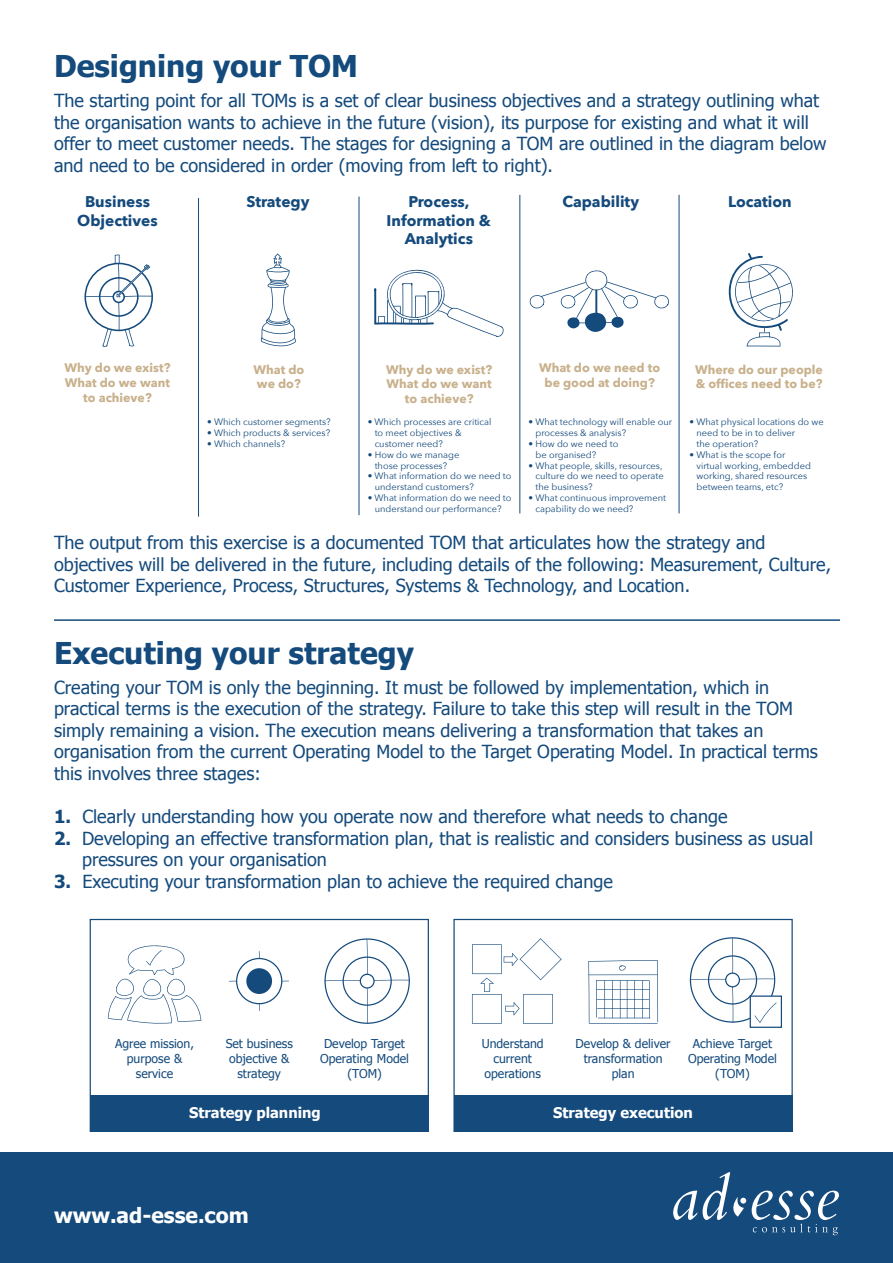
<style>
.page{position:relative;width:893px;height:1263px;background:#fff}
.page>*{position:absolute;margin:0;border:0;box-sizing:border-box;transform-origin:0 0}
.t1{font:700 30px "Tahoma";color:#144a7c}
.t2{font:700 21px "Tahoma";color:#fff}
.t3{font:18px/21.6px "Tahoma";color:#144a7c}
.t4{font:700 15.45px/18.6px "Avenir Next";color:#144a7c;text-align:center}
.t5{font:700 14.7px "Tahoma";color:#fff}
.t6{font:12.3px/14.7px "Tahoma";color:#144a7c;text-align:center}
.t7{font:700 12.3px/14.9px "Avenir Next";color:#c8b08b;text-align:center}
.t8{font:9.3px/10.8px "Avenir Next";color:#144a7c}
.s1{font-weight:700}
</style>
<div class="page">
<div style="left:0;top:1152px;width:893px;height:111px;background:#144a7c"></div>
<svg style="left:673px;top:1190px;width:24px;height:30px"></svg>
<svg style="left:703px;top:1172px;width:43px;height:48px"></svg>
<svg style="left:752px;top:1190px;width:87px;height:45px"></svg>
<hr style="left:54px;top:619px;width:786px;height:2px;background:#144a7c">
<div style="left:90px;top:919px;width:339px;height:213px;border:1px solid #144a7c"></div>
<div style="left:90px;top:1095px;width:338px;height:36px;background:#144a7c"></div>
<svg style="left:108px;top:945px;width:93px;height:79px"></svg>
<svg style="left:150px;top:950px;width:12px;height:15px"></svg>
<div style="left:246px;top:968px;width:26px;height:26px;background:#144a7c;border-radius:50%"></div>
<div style="left:236px;top:958px;width:46px;height:46px;border:1px solid #144a7c;border-radius:50%"></div>
<div style="left:343px;top:956px;width:49px;height:50px;border:1px solid #144a7c;border-radius:50%"></div>
<div style="left:360px;top:974px;width:15px;height:14px;border:1px solid #144a7c;border-radius:50%"></div>
<hr style="left:374px;top:980px;width:36px;height:1px;background:#144a7c">
<hr style="left:325px;top:980px;width:36px;height:1px;background:#144a7c">
<hr style="left:367px;top:939px;width:1px;height:36px;background:#144a7c">
<hr style="left:367px;top:988px;width:1px;height:36px;background:#144a7c">
<div style="left:453px;top:919px;width:340px;height:213px;border:1px solid #144a7c"></div>
<div style="left:454px;top:1095px;width:338px;height:36px;background:#144a7c"></div>
<div style="left:708px;top:955px;width:49px;height:49px;border:1px solid #144a7c;border-radius:50%"></div>
<div style="left:725px;top:972px;width:15px;height:15px;border:1px solid #144a7c;border-radius:50%"></div>
<hr style="left:739px;top:978px;width:36px;height:2px;background:#144a7c">
<hr style="left:690px;top:979px;width:36px;height:1px;background:#144a7c">
<hr style="left:732px;top:938px;width:1px;height:36px;background:#144a7c">
<hr style="left:732px;top:986px;width:1px;height:37px;background:#144a7c">
<div style="left:750px;top:995px;width:32px;height:33px;border:1px solid #144a7c"></div>
<svg style="left:754px;top:1015px;width:5px;height:7px"></svg>
<svg style="left:759px;top:1002px;width:18px;height:21px"></svg>
<hr style="left:588px;top:960px;width:70px;height:2px;background:#144a7c">
<hr style="left:589px;top:1023px;width:69px;height:1px;background:#144a7c;border-radius:50%">
<hr style="left:588px;top:961px;width:1px;height:62px;background:#144a7c">
<hr style="left:657px;top:960px;width:1px;height:62px;background:#144a7c">
<svg style="left:588px;top:965px;width:70px;height:54px"></svg>
<svg style="left:472px;top:944px;width:46px;height:30px"></svg>
<svg style="left:540px;top:938px;width:22px;height:22px"></svg>
<svg style="left:540px;top:959px;width:22px;height:21px"></svg>
<svg style="left:520px;top:959px;width:21px;height:21px"></svg>
<svg style="left:520px;top:938px;width:21px;height:22px"></svg>
<svg style="left:486px;top:978px;width:8px;height:6px"></svg>
<svg style="left:480px;top:978px;width:7px;height:6px"></svg>
<svg style="left:472px;top:983px;width:81px;height:41px"></svg>
<svg style="left:261px;top:254px;width:35px;height:93px"></svg>
<svg style="left:85px;top:254px;width:68px;height:93px"></svg>
<svg style="left:374px;top:269px;width:130px;height:68px"></svg>
<svg style="left:529px;top:270px;width:140px;height:62px"></svg>
<svg style="left:728px;top:253px;width:65px;height:94px"></svg>
<hr style="left:198px;top:198px;width:1px;height:319px;background:#144a7c">
<hr style="left:359px;top:197px;width:1px;height:318px;background:#144a7c">
<hr style="left:519px;top:195px;width:1px;height:318px;background:#144a7c">
<hr style="left:679px;top:195px;width:1px;height:318px;background:#144a7c">
<p class="t1" style="left:54px;top:45px;width:306px">Designing your TOM</p>
<p class="t3" style="left:54px;top:89px;width:774px">The starting point for all TOMs is a set of clear business objectives and a strategy outlining what the organisation wants to achieve in the future (vision), its purpose for existing and what it will offer to meet customer needs. The stages for designing a TOM are outlined in the diagram below and need to be considered in order (moving from left to right).</p>
<p class="t4" style="left:77px;top:192px;width:82px">Business<br>Objectives</p>
<p class="t4" style="left:246px;top:192px;width:65px">Strategy</p>
<p class="t4" style="left:387px;top:192px;width:106px">Process,<br>Information &amp;<br>Analytics</p>
<p class="t4" style="left:562px;top:192px;width:78px">Capability</p>
<p class="t4" style="left:728px;top:192px;width:65px">Location</p>
<p class="t7" style="left:65px;top:360px;width:107px">Why do we exist?<br>What do we want to achieve?</p>
<p class="t7" style="left:253px;top:362px;width:52px;text-align:left">What do we do?</p>
<p class="t7" style="left:386px;top:362px;width:107px">Why do we exist?<br>What do we want to achieve?</p>
<p class="t7" style="left:539px;top:360px;width:123px">What do we need to be good at doing?</p>
<p class="t7" style="left:695px;top:362px;width:129px;text-align:left">Where do our people &amp; offices need to be?</p>
<p class="t8" style="left:207px;top:416px;width:125px">• Which customer segments?</p>
<p class="t8" style="left:207px;top:427px;width:124px">• Which products &amp; services?</p>
<p class="t8" style="left:207px;top:438px;width:79px">• Which channels?</p>
<p class="t8" style="left:375px;top:416px;width:118px;text-indent:-7px">• Which processes are critical to meet objectives &amp; customer need?</p>
<p class="t8" style="left:368px;top:449px;width:93px;text-align:center">• How do we manage those processes?</p>
<p class="t8" style="left:375px;top:470px;width:138px;text-indent:-7px">• What information do we need to understand customers?</p>
<p class="t8" style="left:368px;top:492px;width:145px;text-align:center">• What information do we need to understand our performance?</p>
<p class="t8" style="left:535px;top:416px;width:138px;text-indent:-7px">• What technology will enable our processes &amp; analysis?</p>
<p class="t8" style="left:535px;top:438px;width:84px;text-indent:-7px">• How do we need to be organised?</p>
<p class="t8" style="left:535px;top:460px;width:130px;text-indent:-7px">• What people, skills, resources, culture do we need to operate the business?</p>
<p class="t8" style="left:535px;top:492px;width:132px;text-indent:-7px">• What continuous improvement capability do we need?</p>
<p class="t8" style="left:696px;top:416px;width:129px;text-indent:-7px">• What physical locations do we need to be in to deliver<br>the operation?</p>
<p class="t8" style="left:696px;top:449px;width:116px;text-indent:-7px">• What is the scope for virtual working, embedded working, shared resources between teams, etc?</p>
<p class="t3" style="left:54px;top:531px;width:779px">The output from this exercise is a documented TOM that articulates how the strategy and objectives will be delivered in the future, including details of the following: Measurement, Culture,<br>Customer Experience, Process, Structures, Systems &amp; Technology, and Location.</p>
<p class="t1" style="left:54px;top:632px;width:361px">Executing your strategy</p>
<p class="t3" style="left:54px;top:675px;width:765px">Creating your TOM is only the beginning. It must be followed by implementation, which in practical terms is the execution of the strategy. Failure to take this step will result in the TOM simply remaining a vision. The execution means delivering a transformation that takes an organisation from the current Operating Model to the Target Operating Model. In practical terms this involves three stages:</p>
<p class="t3" style="left:54px;top:805px;width:675px"><span class="s1">1.</span> Clearly understanding how you operate now and therefore what needs to change</p>
<p class="t3" style="left:54px;top:827px;width:761px"><span class="s1">2.</span> Developing an effective transformation plan, that is realistic and considers business as usual</p>
<p class="t3" style="left:82px;top:848px;width:246px">pressures on your organisation</p>
<p class="t3" style="left:54px;top:870px;width:560px"><span class="s1">3.</span> Executing your transformation plan to achieve the required change</p>
<p class="t6" style="left:115px;top:1036px;width:81px">Agree mission, purpose &amp; service</p>
<p class="t6" style="left:226px;top:1036px;width:69px">Set business objective &amp; strategy</p>
<p class="t6" style="left:320px;top:1036px;width:90px">Develop Target<br>Operating Model (TOM)</p>
<p class="t6" style="left:473px;top:1036px;width:64px">Understand current operations</p>
<p class="t6" style="left:567px;top:1036px;width:96px">Develop &amp; deliver transformation plan</p>
<p class="t6" style="left:680px;top:1036px;width:90px">Achieve Target<br>Operating Model (TOM)</p>
<p class="t5" style="left:198px;top:1102px;width:133px">Strategy planning</p>
<p class="t5" style="left:553px;top:1102px;width:141px">Strategy execution</p>
<p class="t6" style="left:124px;top:1036px;width:81px">Agree mission, purpose &amp; service</p>
<p class="t6" style="left:234px;top:1036px;width:69px">Set business objective &amp; strategy</p>
<p class="t6" style="left:329px;top:1036px;width:90px">Develop Target<br>Operating Model (TOM)</p>
<p class="t6" style="left:482px;top:1036px;width:64px">Understand current operations</p>
<p class="t6" style="left:576px;top:1036px;width:96px">Develop &amp; deliver transformation plan</p>
<p class="t6" style="left:688px;top:1036px;width:90px">Achieve Target<br>Operating Model (TOM)</p>
<p class="t5" style="left:189px;top:1102px;width:133px">Strategy plan ing</p>
<p class="t5" style="left:545px;top:1102px;width:141px">Strategy execution</p>
<p class="t2" style="left:54px;top:1201px;width:196px">www.ad-esse.com</p>
</div>
